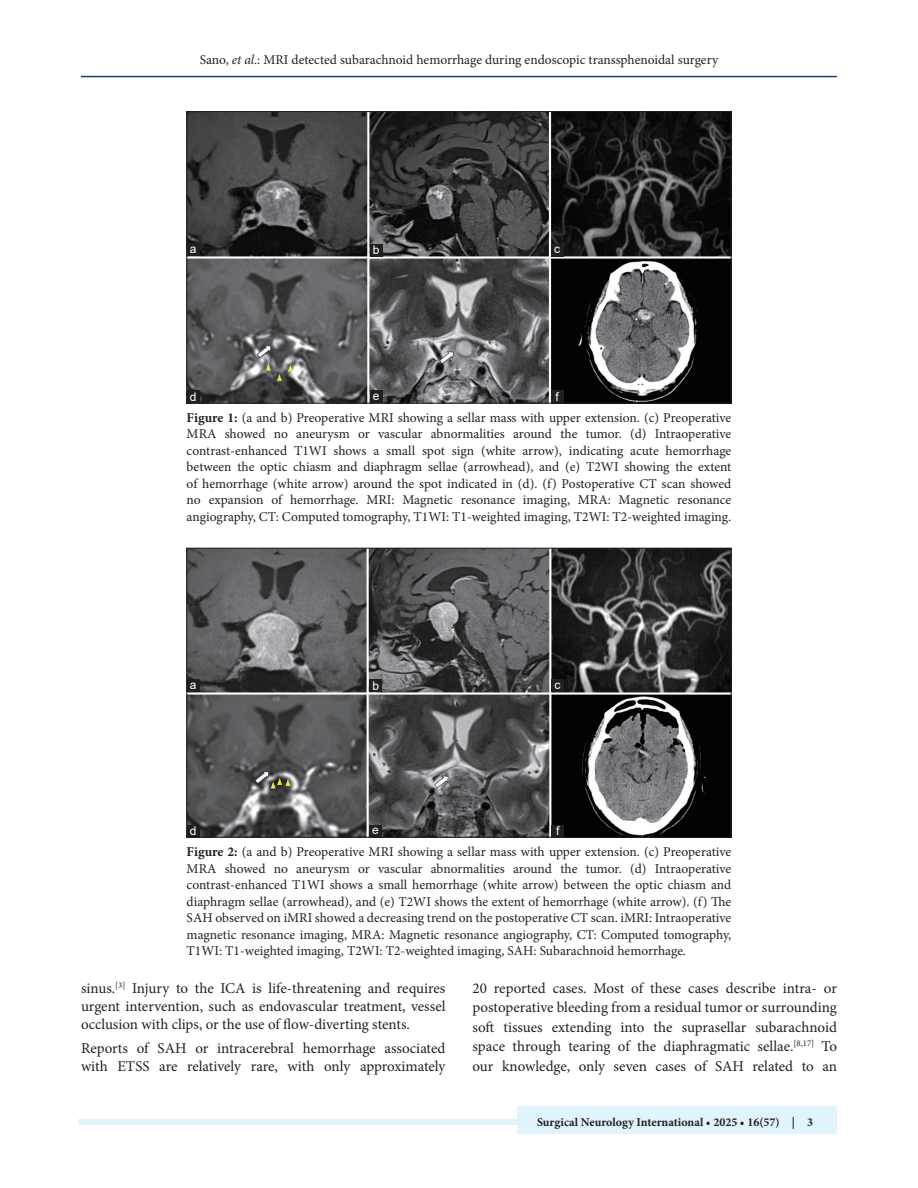
<style>
.page{position:relative;width:918px;height:1188px;background:#fff}
.page>*{position:absolute;margin:0;border:0;box-sizing:border-box;transform-origin:0 0}
.TX{font:15px/19.5px "Minion Pro";letter-spacing:-.005em;color:#231f20;text-align:justify}
.FGC{font:13.5px/16.5px "Minion Pro";color:#231f20;text-align:justify}
.JF{font:700 12px "Minion Pro";color:#231f20}
.LABEL{font:12px "Arial";color:#fff}
.s1{font-style:italic}
.s2{font-weight:700}
</style>
<div class="page">
<hr style="left:81px;top:76px;width:756px;height:1px;background:#164077">
<div style="left:78px;top:1119px;width:756px;height:6px;background:#e1f4fc"></div>
<div style="left:518px;top:1106px;width:319px;height:28px;background:#e1f4fc"></div>
<img style="left:189px;top:550px;width:540px;height:285px">
<div style="left:187px;top:548px;width:544px;height:289px;border:1px solid #231f20"></div>
<div style="left:187px;top:825px;width:12px;height:12px;background:#231f20"></div>
<div style="left:551px;top:680px;width:13px;height:12px;background:#231f20"></div>
<div style="left:369px;top:679px;width:13px;height:13px;background:#231f20"></div>
<div style="left:551px;top:825px;width:13px;height:12px;background:#231f20"></div>
<div style="left:187px;top:679px;width:12px;height:13px;background:#231f20"></div>
<div style="left:369px;top:825px;width:13px;height:12px;background:#231f20"></div>
<img style="left:189px;top:113px;width:540px;height:288px">
<div style="left:187px;top:111px;width:544px;height:292px;border:1px solid #231f20"></div>
<div style="left:187px;top:390px;width:12px;height:13px;background:#231f20"></div>
<div style="left:551px;top:244px;width:13px;height:12px;background:#231f20"></div>
<div style="left:370px;top:244px;width:12px;height:12px;background:#231f20"></div>
<div style="left:551px;top:390px;width:13px;height:13px;background:#231f20"></div>
<div style="left:187px;top:244px;width:12px;height:12px;background:#231f20"></div>
<div style="left:370px;top:391px;width:13px;height:12px;background:#231f20"></div>
<p class="FGC" style="left:200px;top:51px;width:520px">Sano, <span class="s1">et al</span>.: MRI detected subarachnoid hemorrhage during endoscopic transsphenoidal surgery</p>
<p class="LABEL" style="left:190px;top:241px;width:8px">a</p>
<p class="LABEL" style="left:190px;top:389px;width:8px">d</p>
<p class="LABEL" style="left:373px;top:242px;width:8px">b</p>
<p class="LABEL" style="left:554px;top:241px;width:7px">c</p>
<p class="LABEL" style="left:373px;top:388px;width:8px">e</p>
<p class="LABEL" style="left:556px;top:389px;width:5px">f</p>
<p class="FGC" style="left:187px;top:409px;width:546px"><span class="s2">Figure 1:</span> (a and b) Preoperative MRI showing a sellar mass with upper extension. (c) Preoperative MRA showed no aneurysm or vascular abnormalities around the tumor. (d) Intraoperative contrast-enhanced T1WI shows a small spot sign (white arrow), indicating acute hemorrhage between the optic chiasm and diaphragm sellae (arrowhead), and (e) T2WI showing the extent of hemorrhage (white arrow) around the spot indicated in (d). (f) Postoperative CT scan showed no expansion of hemorrhage. MRI: Magnetic resonance imaging, MRA: Magnetic resonance angiography, CT: Computed tomography, T1WI: T1-weighted imaging, T2WI: T2-weighted imaging.</p>
<p class="LABEL" style="left:190px;top:676px;width:8px">a</p>
<p class="LABEL" style="left:190px;top:823px;width:8px">d</p>
<p class="LABEL" style="left:372px;top:677px;width:8px">b</p>
<p class="LABEL" style="left:555px;top:677px;width:7px">c</p>
<p class="LABEL" style="left:372px;top:822px;width:8px">e</p>
<p class="LABEL" style="left:556px;top:823px;width:5px">f</p>
<p class="FGC" style="left:187px;top:844px;width:546px"><span class="s2">Figure 2:</span> (a and b) Preoperative MRI showing a sellar mass with upper extension. (c) Preoperative MRA showed no aneurysm or vascular abnormalities around the tumor. (d) Intraoperative contrast-enhanced T1WI shows a small hemorrhage (white arrow) between the optic chiasm and diaphragm sellae (arrowhead), and (e) T2WI shows the extent of hemorrhage (white arrow). (f) The SAH observed on iMRI showed a decreasing trend on the postoperative CT scan. iMRI: Intraoperative magnetic resonance imaging, MRA: Magnetic resonance angiography, CT: Computed tomography, T1WI: T1-weighted imaging, T2WI: T2-weighted imaging, SAH: Subarachnoid hemorrhage.</p>
<p class="TX" style="left:81px;top:979px;width:366px;line-height:18px">sinus.<sup>[3]</sup> Injury to the ICA is life-threatening and requires urgent intervention, such as endovascular treatment, vessel occlusion with clips, or the use of flow-diverting stents.</p>
<p class="TX" style="left:81px;top:1039px;width:366px;line-height:18px">Reports of SAH or intracerebral hemorrhage associated with ETSS are relatively rare, with only approximately</p>
<p class="TX" style="left:472px;top:978px;width:366px">20 reported cases. Most of these cases describe intra- or postoperative bleeding from a residual tumor or surrounding soft tissues extending into the suprasellar subarachnoid space through tearing of the diaphragmatic sellae.<sup>[8,17]</sup> To our knowledge, only seven cases of SAH related to an</p>
<p class="JF" style="left:537px;top:1113px;width:278px">Surgical Neurology International • 2025 • 16(57) | 3</p>
</div>
